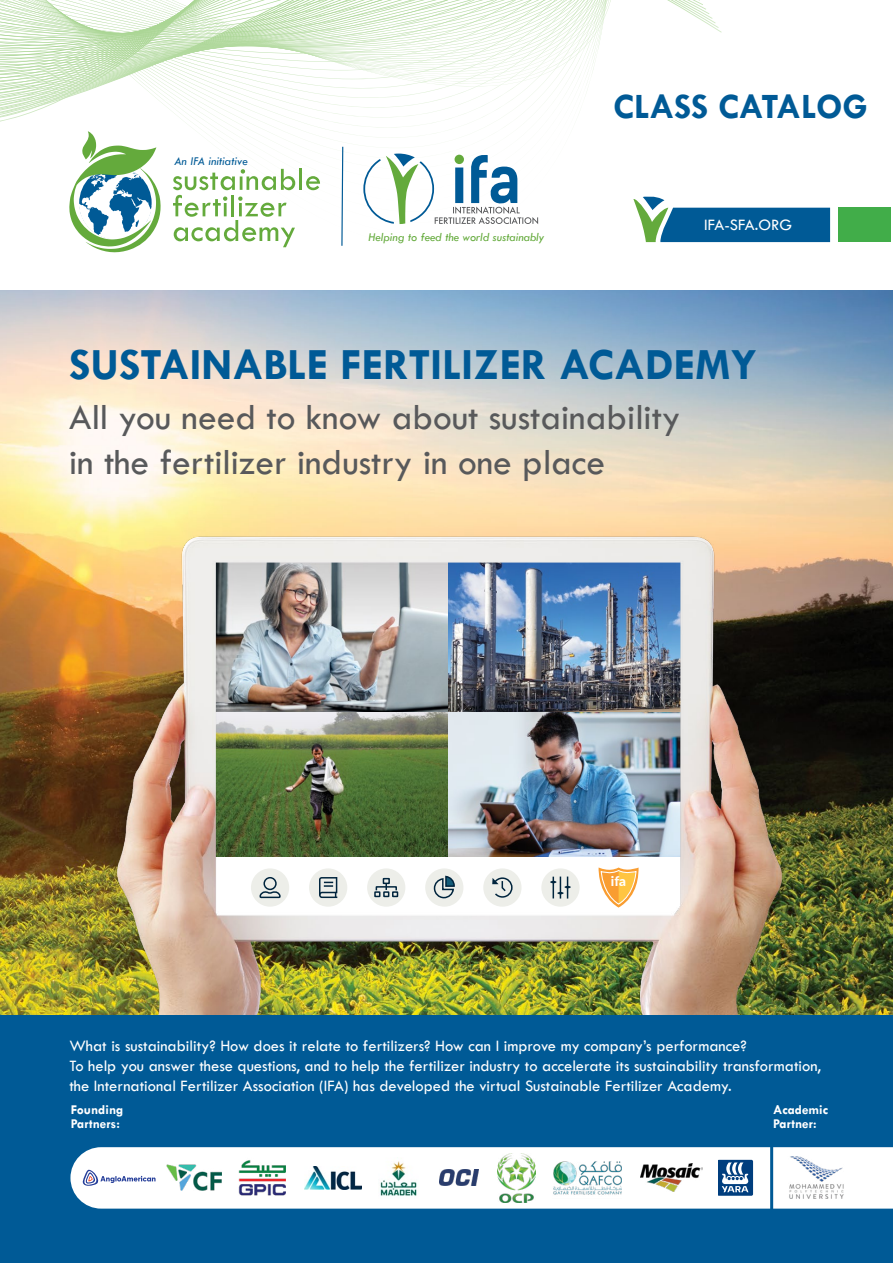
<style>
.page{position:relative;width:893px;height:1263px;background:#fff}
.page>*{position:absolute;margin:0;border:0;box-sizing:border-box;transform-origin:0 0}
.t1{font:700 45px "Tw Cen";color:#005a96}
.t2{font:37.5px/45px "Tw Cen";color:#58595b}
.t3{font:700 36px "Tw Cen";color:#005a96}
.t4{font:16.5px/19.8px "Tw Cen";color:#fff}
.t5{font:700 13.5px/13.5px "Tw Cen";color:#fff}
.t6{font:800 13.5px "Lato";color:#fff}
.t7{font:italic 12.3px "Tw Cen";color:#64aa3c}
.t8{font:italic 12.3px "Tw Cen";letter-spacing:-.005em;color:#005a96}
</style>
<div class="page">
<img style="left:0;top:290px;width:893px;height:725px">
<img style="left:41px;top:470px;width:814px;height:545px">
<svg style="left:0;top:0;width:722px;height:139px"></svg>
<div style="left:838px;top:208px;width:53px;height:34px;background:#41ad49"></div>
<svg style="left:633px;top:196px;width:197px;height:46px"></svg>
<hr style="left:299px;top:169px;width:3px;height:21px;background:#64aa3c">
<svg style="left:306px;top:176px;width:14px;height:14px"></svg>
<svg style="left:173px;top:169px;width:122px;height:78px"></svg>
<svg style="left:341px;top:146px;width:3px;height:100px"></svg>
<svg style="left:69px;top:131px;width:93px;height:122px"></svg>
<svg style="left:363px;top:154px;width:175px;height:70px"></svg>
<div style="left:0;top:1015px;width:893px;height:248px;background:#005a96"></div>
<div style="left:70px;top:1147px;width:823px;height:61px;background:#fff"></div>
<hr style="left:770px;top:1146px;width:3px;height:66px;background:#005a96">
<img style="left:784px;top:1156px;width:65px;height:44px">
<img style="left:238px;top:1158px;width:47px;height:41px">
<img style="left:553px;top:1157px;width:69px;height:41px">
<img style="left:167px;top:1165px;width:55px;height:26px">
<img style="left:640px;top:1164px;width:63px;height:28px">
<img style="left:497px;top:1153px;width:39px;height:49px">
<img style="left:439px;top:1170px;width:39px;height:16px">
<svg style="left:718px;top:1159px;width:36px;height:37px"></svg>
<svg style="left:82px;top:1170px;width:74px;height:17px"></svg>
<img style="left:304px;top:1166px;width:58px;height:23px">
<img style="left:379px;top:1157px;width:39px;height:41px">
<p class="t8" style="left:174px;top:154px;width:75px">An IFA initiative</p>
<p class="t7" style="left:368px;top:230px;width:178px">Helping to feed the world sustainably</p>
<h3 class="t3" style="left:613px;top:85px;width:256px">CLASS CATALOG</h3>
<p class="t4" style="left:704px;top:215px;width:90px">IFA-SFA.ORG</p>
<h1 class="t1" style="left:69px;top:337px;width:689px">SUSTAINABLE FERTILIZER ACADEMY</h1>
<h2 class="t2" style="left:69px;top:394px;width:613px">All you need to know about sustainability in the fertilizer industry in one place</h2>
<p class="t6" style="left:611px;top:871px;width:17px">ifa</p>
<p class="t4" style="left:69px;top:1036px;width:753px">What is sustainability? How does it relate to fertilizers? How can I improve my company’s performance?<br>To help you answer these questions, and to help the fertilizer industry to accelerate its sustainability transformation, the International Fertilizer Association (IFA) has developed the virtual Sustainable Fertilizer Academy.</p>
<p class="t5" style="left:71px;top:1103px;width:54px">Founding<br>Partners:</p>
<p class="t5" style="left:773px;top:1103px;width:57px">Academic<br>Partner:</p>
</div>
